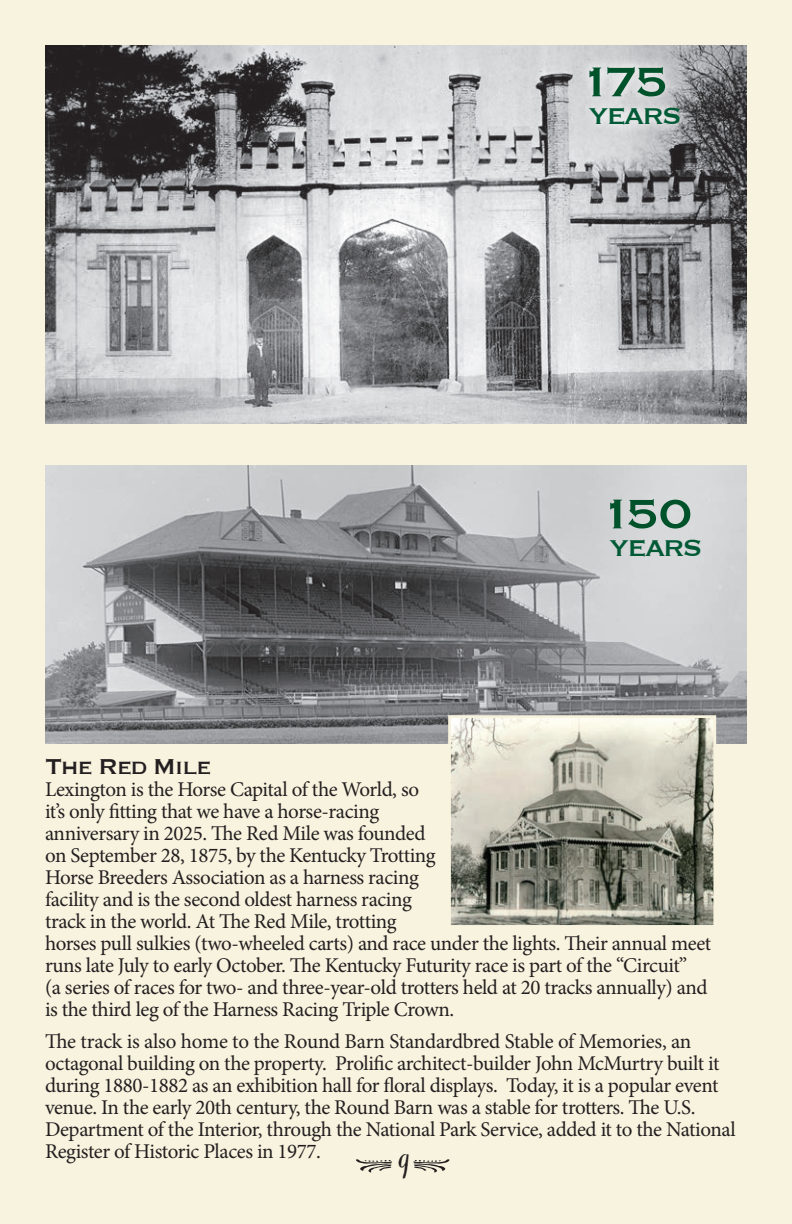
<style>
.page{position:relative;width:792px;height:1224px;background:#f8f3de}
.page>*{position:absolute;margin:0;border:0;box-sizing:border-box;transform-origin:0 0}
.t1{font:54px "Copperplate";letter-spacing:-.1em;color:#00522b}
.t2{font:italic 48px "Natura";color:#231f20}
.t3{font:36px "Copperplate";letter-spacing:-.06em;color:#005a36}
.t4{font:28px "Copperplate";letter-spacing:-.06em;color:#231f20}
.t5{font:21px/22px "Minion Pro";letter-spacing:-.02em;color:#231f20}
</style>
<div class="page">
<svg style="left:356px;top:1159px;width:36px;height:14px"></svg>
<svg style="left:413px;top:1159px;width:36px;height:14px"></svg>
<img style="left:45px;top:466px;width:702px;height:277px">
<img style="left:452px;top:719px;width:260px;height:205px">
<div style="left:448px;top:715px;width:268px;height:213px;border:3px solid #f8f3de"></div>
<img style="left:45px;top:45px;width:702px;height:379px">
<div style="left:577px;top:54px;width:115px;height:83px;background:#fff;opacity:.75"></div>
<h1 class="t1" style="left:580px;top:46px;width:90px">175</h1>
<h3 class="t3" style="left:589px;top:91px;width:95px">years</h3>
<h1 class="t1" style="left:600px;top:478px;width:93px">150</h1>
<h3 class="t3" style="left:609px;top:523px;width:95px">years</h3>
<h3 class="t4" style="left:45px;top:748px;width:168px">The Red Mile</h3>
<p class="t5" style="left:45px;top:779px;width:668px">Lexington is the Horse Capital of the World, so<br>it’s only fitting that we have a horse-racing<br>anniversary in 2025. The Red Mile was founded<br>on September 28, 1875, by the Kentucky Trotting<br>Horse Breeders Association as a harness racing<br>facility and is the second oldest harness racing<br>track in the world. At The Red Mile, trotting<br>horses pull sulkies (two-wheeled carts) and race under the lights. Their annual meet runs late July to early October. The Kentucky Futurity race is part of the “Circuit”<br>(a series of races for two- and three-year-old trotters held at 20 tracks annually) and is the third leg of the Harness Racing Triple Crown.</p>
<p class="t5" style="left:45px;top:1031px;width:692px">The track is also home to the Round Barn Standardbred Stable of Memories, an octagonal building on the property. Prolific architect-builder John McMurtry built it during 1880-1882 as an exhibition hall for floral displays. Today, it is a popular event venue. In the early 20th century, the Round Barn was a stable for trotters. The U.S.<br>Department of the Interior, through the National Park Service, added it to the National Register of Historic Places in 1977.</p>
<h2 class="t2" style="left:395px;top:1134px;width:16px">9</h2>
</div>
